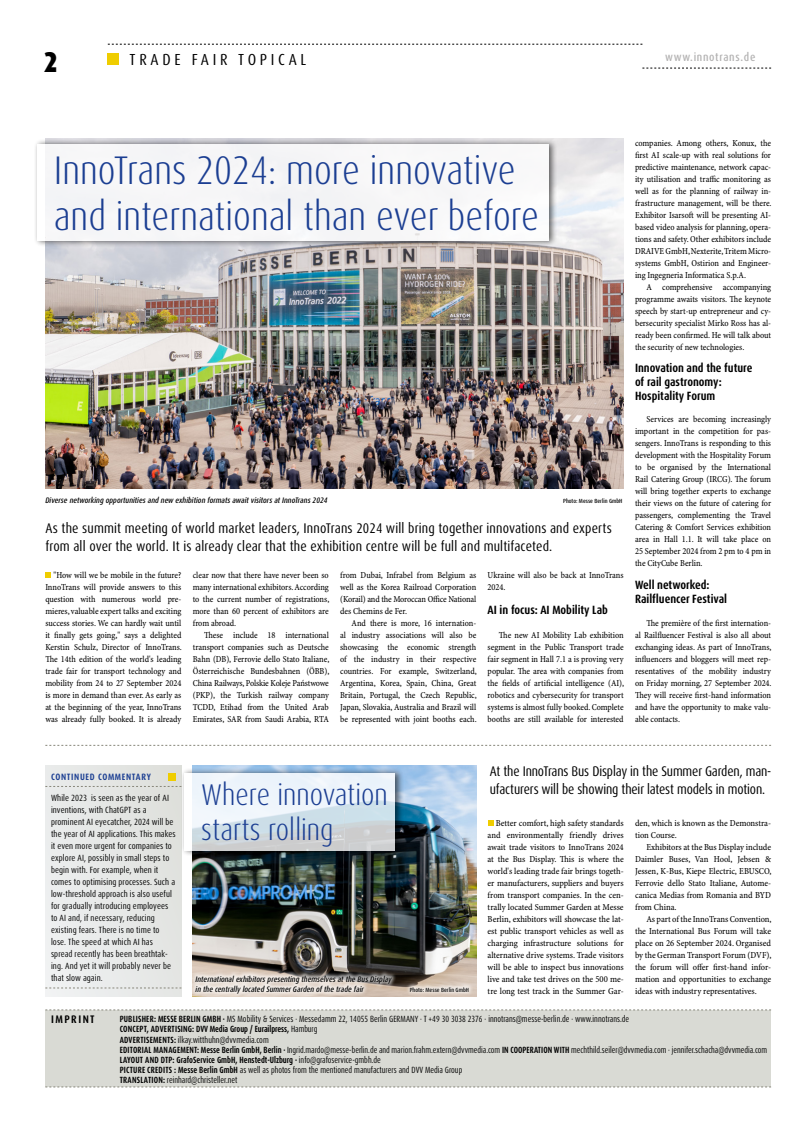
<style>
.page{position:relative;width:808px;height:1134px;background:#fff}
.page>*{position:absolute;margin:0;border:0;box-sizing:border-box;transform-origin:0 0}
.t1{font:300 condensed 40px/45px "Dax OT";color:#1b3e92}
.t2{font:300 condensed 30px "Dax OT";color:#1b3e92}
.t3{font:900 condensed 28.7px "Dax OT";color:#000}
.t4{font:condensed 16px "Dax OT";letter-spacing:.23em;color:#000}
.t5{font:condensed 14px/18px "Dax OT";letter-spacing:.01em;color:#000}
.t6{font:condensed 14px "Dax OT";letter-spacing:-.01em;color:#000}
.t7{font:700 condensed 12px/14px "Dax OT";letter-spacing:-.005em;color:#000}
.t8{font:500 condensed 11.6px "Dax OT";letter-spacing:.06em;color:#b3b2b2}
.t9{font:700 condensed 11px "Dax OT";letter-spacing:.135em;color:#000}
.t10{font:9.2px/12px "Minion Pro Cn Capt";letter-spacing:-.005em;color:#000;text-align:justify}
.t11{font:700 condensed 9.2px "Dax OT";letter-spacing:.07em;color:#1b3e92}
.t12{font:condensed 9px/10px "Dax OT";color:#000;scale:.9 1}
.t13{font:condensed 9px/12px "Dax OT";color:#000}
.t14{font:italic 500 condensed 8px/10px "Dax OT";color:#000}
.t15{font:500 condensed 6px "Dax OT";color:#000}
.s1{font-weight:700}
</style>
<div class="page">
<svg style="left:108px;top:44px;width:534px;height:1px"></svg>
<svg style="left:642px;top:68px;width:129px;height:1px"></svg>
<div style="left:108px;top:53px;width:11px;height:12px;background:#efcd00"></div>
<div style="left:45px;top:1010px;width:726px;height:77px;background:#d9dad4"></div>
<svg style="left:45px;top:1010px;width:726px;height:1px"></svg>
<svg style="left:45px;top:1087px;width:726px;height:1px"></svg>
<div style="left:45px;top:765px;width:136px;height:231px;background:#e7e8e7"></div>
<div style="left:168px;top:773px;width:8px;height:8px;background:#efcd00"></div>
<svg style="left:45px;top:786px;width:136px;height:1px"></svg>
<svg style="left:45px;top:988px;width:136px;height:1px"></svg>
<svg style="left:45px;top:745px;width:726px;height:1px"></svg>
<img style="left:45px;top:139px;width:579px;height:349px">
<svg style="left:45px;top:572px;width:6px;height:6px"></svg>
<div style="left:34px;top:138px;width:524px;height:109px;background:#000;opacity:.75"></div>
<div style="left:37px;top:145px;width:512px;height:96px;background:#f7f7f8"></div>
<img style="left:193px;top:765px;width:283px;height:231px">
<div style="left:181px;top:767px;width:222px;height:90px;background:#000;opacity:.75"></div>
<svg style="left:184px;top:773px;width:211px;height:78px;fill:#eaf2fa"></svg>
<svg style="left:488px;top:820px;width:6px;height:6px"></svg>
<div style="left:191px;top:970px;width:283px;height:28px;background:#fff;opacity:.75"></div>
<h3 class="t3" style="left:44px;top:44px;width:16px">2</h3>
<p class="t8" style="left:665px;top:50px;width:92px">www.innotrans.de</p>
<h3 class="t4" style="left:130px;top:49px;width:178px">TRADE FAIR TOPICAL</h3>
<h1 class="t1" style="left:54px;top:149px;width:487px">InnoTrans 2024: more innovative and international than ever before</h1>
<p class="t14" style="left:45px;top:495px;width:284px">Diverse networking opportunities and new exhibition formats await visitors at InnoTrans 2024</p>
<p class="t15" style="left:563px;top:497px;width:61px">Photo: Messe Berlin GmbH</p>
<h3 class="t5" style="left:45px;top:519px;width:568px">As the summit meeting of world market leaders, InnoTrans 2024 will bring together innovations and experts from all over the world. It is already clear that the exhibition centre will be full and multifaceted.</h3>
<p class="t10" style="left:45px;top:569px;width:138px;text-indent:8px">"How will we be mobile in the future?<br>InnoTrans will provide answers to this question with numerous world pre&shy;mieres, valuable expert talks and exciting success stories. We can hardly wait until it finally gets going," says a delighted Kerstin Schulz, Director of InnoTrans.<br>The 14th edition of the world's leading trade fair for transport technology and mobility from 24 to 27 September 2024 is more in demand than ever. As early as at the beginning of the year, InnoTrans was already fully booked. It is already</p>
<p class="t10" style="left:193px;top:569px;width:138px">clear now that there have never been so many international exhibitors. According to the current number of registrations, more than 60 percent of exhibitors are from abroad.</p>
<p class="t10" style="left:193px;top:629px;width:138px;text-indent:11px">These include 18 international transport companies such as Deutsche Bahn (DB), Ferrovie dello Stato Italiane, Österreichische Bundesbahnen (ÖBB), China Railways, Polskie Koleje Państwowe (PKP), the Turkish railway company TCDD, Etihad from the United Arab Emirates, SAR from Saudi Arabia, RTA</p>
<p class="t10" style="left:340px;top:569px;width:138px">from Dubai, Infrabel from Belgium as well as the Korea Railroad Corporation (Korail) and the Moroccan Office National des Chemins de Fer.</p>
<p class="t10" style="left:340px;top:617px;width:138px;text-indent:11px">And there is more, 16 internation&shy;al industry associations will also be showcasing the economic strength of the industry in their respective countries. For example, Switzerland, Argentina, Korea, Spain, China, Great Britain, Portugal, the Czech Republic, Japan, Slovakia, Australia and Brazil will be represented with joint booths each.</p>
<p class="t10" style="left:488px;top:569px;width:138px">Ukraine will also be back at InnoTrans<br>2024.</p>
<h3 class="t7" style="left:488px;top:603px;width:122px">AI in focus: AI Mobility Lab</h3>
<p class="t10" style="left:488px;top:629px;width:138px;text-indent:11px">The new AI Mobility Lab exhibition segment in the Public Transport trade fair segment in Hall 7.1 a is proving very popular. The area with companies from the fields of artificial intelligence (AI), robotics and cybersecurity for transport systems is almost fully booked. Complete booths are still available for interested</p>
<p class="t10" style="left:635px;top:137px;width:138px">companies. Among others, Konux, the first AI scale-up with real solutions for predictive maintenance, network capac&shy;ity utilisation and traffic monitoring as well as for the planning of railway in&shy;frastructure management, will be there.<br>Exhibitor Isarsoft will be presenting AI&shy;based video analysis for planning, opera&shy;tions and safety. Other exhibitors include DRAIVE GmbH, Nexterite, Tritem Micro&shy;systems GmbH, Ostirion and Engineer&shy;ing Ingegneria Informatica S.p.A.</p>
<p class="t10" style="left:635px;top:281px;width:138px;text-indent:11px">A comprehensive accompanying programme awaits visitors. The keynote speech by start-up entrepreneur and cy&shy;bersecurity specialist Mirko Ross has al&shy;ready been confirmed. He will talk about the security of new technologies.</p>
<h3 class="t7" style="left:635px;top:361px;width:119px">Innovation and the future of rail gastronomy:<br>Hospitality Forum</h3>
<p class="t10" style="left:635px;top:413px;width:138px;text-indent:11px">Services are becoming increasingly important in the competition for pas&shy;sengers. InnoTrans is responding to this development with the Hospitality Forum to be organised by the International Rail Catering Group (IRCG). The forum will bring together experts to exchange their views on the future of catering for passengers, complementing the Travel Catering &amp; Comfort Services exhibition area in Hall 1.1. It will take place on 25 September 2024 from 2 pm to 4 pm in the CityCube Berlin.</p>
<h3 class="t7" style="left:635px;top:578px;width:94px">Well networked:<br>Railfluencer Festival</h3>
<p class="t10" style="left:635px;top:617px;width:138px;text-indent:11px">The première of the first internation&shy;al Railfluencer Festival is also all about exchanging ideas. As part of InnoTrans, influencers and bloggers will meet rep&shy;resentatives of the mobility industry on Friday morning, 27 September 2024.<br>They will receive first-hand information and have the opportunity to make valu&shy;able contacts.</p>
<p class="t11" style="left:51px;top:771px;width:101px">CONTINUED COMMENTARY</p>
<p class="t13" style="left:51px;top:792px;width:126px">While 2023 is seen as the year of AI inventions, with ChatGPT as a prominent AI eyecatcher, 2024 will be the year of AI applications. This makes it even more urgent for companies to explore AI, possibly in small steps to begin with. For example, when it comes to optimising processes. Such a low-threshold approach is also useful for gradually introducing employees to AI and, if necessary, reducing existing fears. There is no time to lose. The speed at which AI has spread recently has been breathtak&shy;ing. And yet it will probably never be that slow again.</p>
<h3 class="t6" style="left:490px;top:763px;width:283px">At the InnoTrans Bus Display in the Summer Garden, man-</h3>
<h2 class="t2" style="left:201px;top:775px;width:188px">Where innovation</h2>
<h3 class="t6" style="left:490px;top:781px;width:277px">ufacturers will be showing their latest models in motion.</h3>
<h2 class="t2" style="left:201px;top:810px;width:134px">starts rolling</h2>
<p class="t10" style="left:635px;top:817px;width:138px">den, which is known as the Demonstra&shy;tion Course.</p>
<p class="t10" style="left:635px;top:841px;width:138px;text-indent:11px">Exhibitors at the Bus Display include Daimler Buses, Van Hool, Jebsen &amp; Jessen, K-Bus, Kiepe Electric, EBUSCO, Ferrovie dello Stato Italiane, Autome&shy;canica Medias from Romania and BYD from China.</p>
<p class="t10" style="left:635px;top:913px;width:138px;text-indent:11px">As part of the InnoTrans Convention, the International Bus Forum will take place on 26 September 2024. Organised by the German Transport Forum (DVF), the forum will offer first-hand infor&shy;mation and opportunities to exchange ideas with industry representatives.</p>
<p class="t10" style="left:488px;top:817px;width:138px;text-indent:8px">Better comfort, high safety standards and environmentally friendly drives await trade visitors to InnoTrans 2024 at the Bus Display. This is where the world's leading trade fair brings togeth&shy;er manufacturers, suppliers and buyers from transport companies. In the cen&shy;trally located Summer Garden at Messe Berlin, exhibitors will showcase the lat&shy;est public transport vehicles as well as charging infrastructure solutions for alternative drive systems. Trade visitors will be able to inspect bus innovations live and take test drives on the 500 me&shy;tre long test track in the Summer Gar-</p>
<p class="t14" style="left:196px;top:974px;width:198px">International exhibitors presenting themselves at the Bus Display in the centrally located Summer Garden of the trade fair</p>
<p class="t15" style="left:410px;top:985px;width:61px">Photo: Messe Berlin GmbH</p>
<p class="t9" style="left:51px;top:1012px;width:45px">IMPRINT</p>
<p class="t12" style="left:120px;top:1014px;width:568px"><span class="s1">PUBLISHER: MESSE BERLIN GMBH ·</span> MS Mobility &amp; Services · Messedamm 22, 14055 Berlin GERMANY · T +49 30 3038 2376 · innotrans@messe-berlin.de · www.innotrans.de<br><span class="s1">CONCEPT, ADVERTISING: DVV Media Group / Eurailpress,</span> Hamburg</p>
<p class="t12" style="left:120px;top:1035px;width:721px"><span class="s1">ADVERTISEMENTS:</span> ilkay.witthuhn@dvvmedia.com<br><span class="s1">EDITORIAL MANAGEMENT: Messe Berlin GmbH, Berlin ·</span> Ingrid.mardo@messe-berlin.de and marion.frahm.extern@dvvmedia.com <span class="s1">IN COOPERATION WITH</span> mechthild.seiler@dvvmedia.com · jennifer.schacha@dvvmedia.com <span class="s1">LAYOUT AND DTP: GrafoService GmbH, Henstedt-Ulzburg ·</span> info@grafoservice-gmbh.de<br><span class="s1">PICTURE CREDITS : Messe Berlin GmbH</span> as well as photos from the mentioned manufacturers and DVV Media Group<br><span class="s1">TRANSLATION:</span> reinhard@christeller.net</p>
</div>
